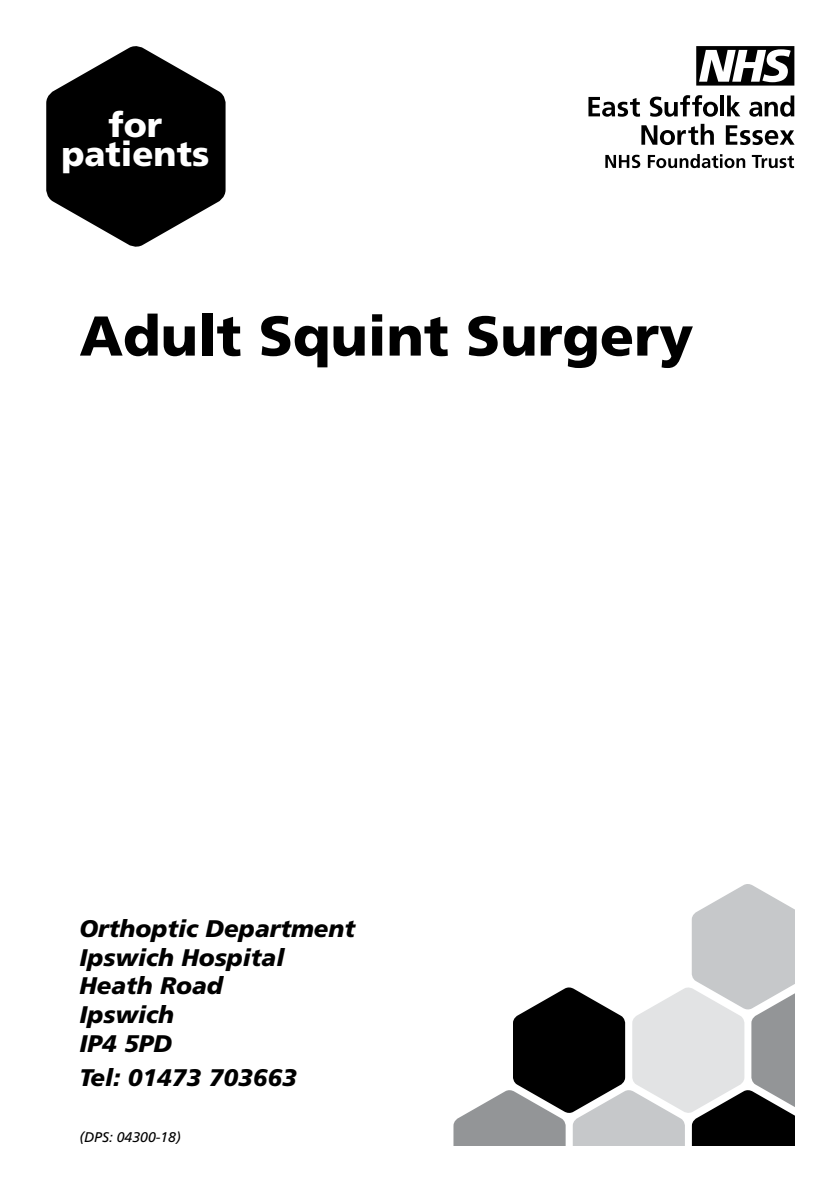
<style>
.page{position:relative;width:840px;height:1191px;background:#fff}
.page>*{position:absolute;margin:0;border:0;box-sizing:border-box;transform-origin:0 0}
.t1{font:900 56px "Frutiger";color:#000}
.t2{font:900 34.6px/29.2px "Frutiger";color:#fff;text-align:center}
.t3{font:italic 900 24px/28.8px "Frutiger";color:#000}
.t4{font:italic 14px "Frutiger";color:#000}
</style>
<div class="page">
<svg style="left:453px;top:884px;width:341px;height:261px"></svg>
<svg style="left:46px;top:46px;width:179px;height:201px"></svg>
<svg style="left:605px;top:154px;width:188px;height:14px"></svg>
<svg style="left:696px;top:46px;width:98px;height:40px"></svg>
<svg style="left:588px;top:97px;width:51px;height:20px"></svg>
<svg style="left:649px;top:95px;width:68px;height:22px"></svg>
<hr style="left:720px;top:95px;width:3px;height:21px;background:#000">
<svg style="left:727px;top:95px;width:13px;height:21px"></svg>
<svg style="left:749px;top:95px;width:44px;height:22px"></svg>
<svg style="left:641px;top:124px;width:72px;height:21px"></svg>
<svg style="left:725px;top:125px;width:69px;height:20px"></svg>
<h2 class="t2" style="left:61px;top:110px;width:149px">for patients</h2>
<h1 class="t1" style="left:79px;top:302px;width:615px">Adult Squint Surgery</h1>
<p class="t3" style="left:79px;top:914px;width:277px">Orthoptic Department<br>Ipswich Hospital<br>Heath Road<br>Ipswich<br>IP4 5PD</p>
<p class="t3" style="left:79px;top:1063px;width:219px">Tel: 01473 703663</p>
<p class="t4" style="left:79px;top:1129px;width:103px">(DPS: 04300-18)</p>
</div>
